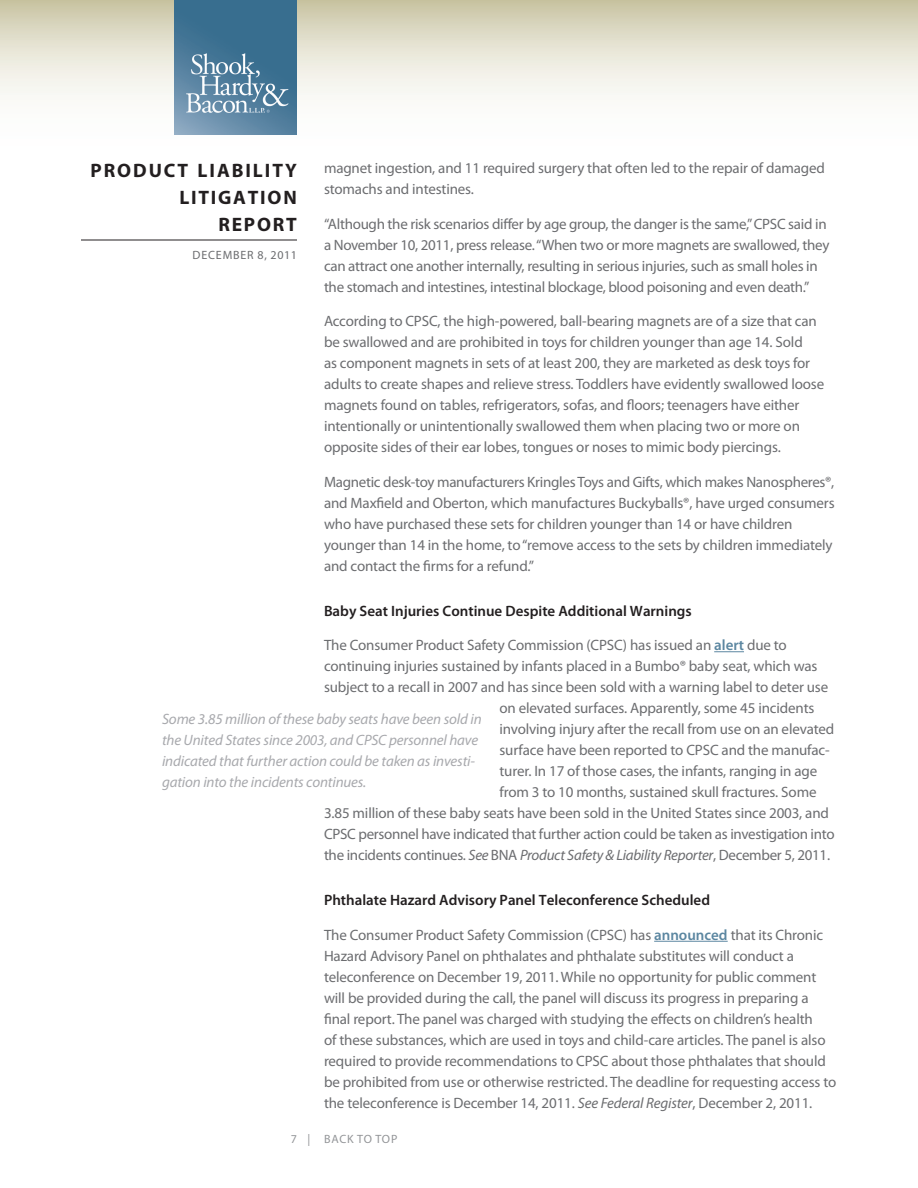
<style>
.page{position:relative;width:918px;height:1188px;background:#fff}
.page>*{position:absolute;margin:0;border:0;box-sizing:border-box;transform-origin:0 0}
.t1{font:700 19.5px/27px "Myriad Pro";letter-spacing:.095em;color:#231f20;text-align:right}
.Body{font:15px/21px "Myriad Pro";letter-spacing:-.01em;color:#6c6d70}
.PullQuote{font:italic 15px/21px "Myriad Pro";letter-spacing:-.01em;color:#a8a9ad}
.Subhead{font:600 15px "Myriad Pro";color:#231f20}
.t2{font:12px "Myriad Pro";letter-spacing:.07em;color:#6c6d70}
.t3{font:12px "Myriad Pro";letter-spacing:.06em;color:#939598}
.s1{font-weight:600;color:#5c87a1}
.s2{font-style:italic}
</style>
<div class="page">
<svg style="left:0;top:0;width:918px;height:135px"></svg>
<hr style="left:81px;top:240px;width:216px;height:1px;background:#231f20">
<img style="left:175px;top:0;width:122px;height:135px">
<hr style="left:714px;top:651px;width:30px;height:1px;background:#5c87a1">
<hr style="left:654px;top:941px;width:74px;height:1px;background:#5c87a1">
<p class="Body" style="left:324px;top:157px;width:503px">magnet ingestion, and 11 required surgery that often led to the repair of damaged stomachs and intestines.</p>
<p class="Body" style="left:324px;top:213px;width:507px">“Although the risk scenarios differ by age group, the danger is the same,” CPSC said in a November 10, 2011, press release. “When two or more magnets are swallowed, they can attract one another internally, resulting in serious injuries, such as small holes in the stomach and intestines, intestinal blockage, blood poisoning and even death.”</p>
<p class="Body" style="left:324px;top:310px;width:502px">According to CPSC, the high-powered, ball-bearing magnets are of a size that can be swallowed and are prohibited in toys for children younger than age 14. Sold<br>as component magnets in sets of at least 200, they are marketed as desk toys for adults to create shapes and relieve stress. Toddlers have evidently swallowed loose magnets found on tables, refrigerators, sofas, and floors; teenagers have either intentionally or unintentionally swallowed them when placing two or more on opposite sides of their ear lobes, tongues or noses to mimic body piercings.</p>
<p class="Body" style="left:324px;top:471px;width:512px">Magnetic desk-toy manufacturers Kringles Toys and Gifts, which makes Nanospheres®, and Maxfield and Oberton, which manufactures Buckyballs®, have urged consumers who have purchased these sets for children younger than 14 or have children younger than 14 in the home, to “remove access to the sets by children immediately and contact the firms for a refund.”</p>
<p class="Subhead" style="left:324px;top:601px;width:369px">Baby Seat Injuries Continue Despite Additional Warnings</p>
<p class="Body" style="left:324px;top:634px;width:464px">The Consumer Product Safety Commission (CPSC) has issued an <span class="s1">alert</span> due to</p>
<p class="Body" style="left:324px;top:655px;width:495px">continuing injuries sustained by infants placed in a Bumbo® baby seat, which was</p>
<p class="Body" style="left:324px;top:676px;width:506px">subject to a recall in 2007 and has since been sold with a warning label to deter use</p>
<p class="Body" style="left:500px;top:697px;width:316px">on elevated surfaces. Apparently, some 45 incidents</p>
<p class="Body" style="left:500px;top:718px;width:336px">involving injury after the recall from use on an elevated</p>
<p class="Body" style="left:500px;top:739px;width:332px">surface have been reported to CPSC and the manufac-</p>
<p class="Body" style="left:500px;top:760px;width:319px">turer. In 17 of those cases, the infants, ranging in age</p>
<p class="Body" style="left:500px;top:781px;width:319px">from 3 to 10 months, sustained skull fractures. Some</p>
<p class="Body" style="left:324px;top:802px;width:507px">3.85 million of these baby seats have been sold in the United States since 2003, and</p>
<p class="Body" style="left:324px;top:823px;width:512px">CPSC personnel have indicated that further action could be taken as investigation into</p>
<p class="Body" style="left:324px;top:844px;width:508px">the incidents continues. <span class="s2">See</span> BNA <span class="s2">Product Safety &amp; Liability Reporter</span>, December 5, 2011.</p>
<p class="Subhead" style="left:324px;top:891px;width:388px">Phthalate Hazard Advisory Panel Teleconference Scheduled</p>
<p class="Body" style="left:324px;top:924px;width:514px">The Consumer Product Safety Commission (CPSC) has <span class="s1">announced</span> that its Chronic Hazard Advisory Panel on phthalates and phthalate substitutes will conduct a teleconference on December 19, 2011. While no opportunity for public comment will be provided during the call, the panel will discuss its progress in preparing a final report. The panel was charged with studying the effects on children’s health<br>of these substances, which are used in toys and child-care articles. The panel is also required to provide recommendations to CPSC about those phthalates that should be prohibited from use or otherwise restricted. The deadline for requesting access to the teleconference is December 14, 2011. <span class="s2">See Federal Register</span>, December 2, 2011.</p>
<h1 class="t1" style="left:90px;top:156px;width:208px">PRODUCT LIABILITY<br>LITIGATION<br>REPORT</h1>
<p class="t2" style="left:193px;top:248px;width:106px">DECEMBER 8, 2011</p>
<p class="PullQuote" style="left:162px;top:709px;width:321px">Some 3.85 million of these baby seats have been sold in the United States since 2003, and CPSC personnel have indicated that further action could be taken as investi&shy;gation into the incidents continues.</p>
<p class="t3" style="left:291px;top:1132px;width:108px">7 | BACK TO TOP</p>
</div>
